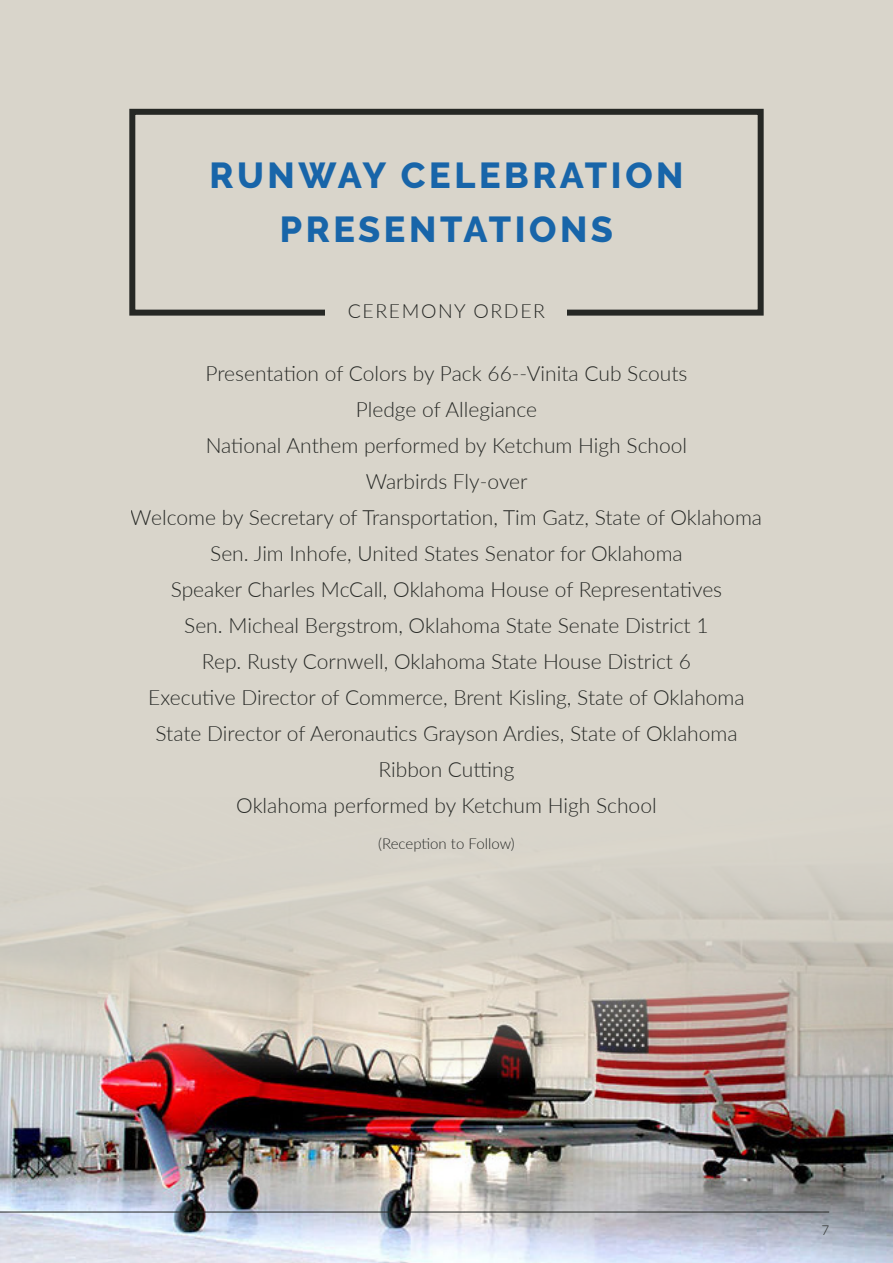
<style>
.page{position:relative;width:893px;height:1263px;background:#d9d5cb}
.page>*{position:absolute;margin:0;border:0;box-sizing:border-box;transform-origin:0 0}
.Header_-_Align_Cente{font:800 36px "Raleway";letter-spacing:.1em;color:#1865a9}
.t1{font:300 21px/36px "Lato";color:#262825;text-align:center}
.Subhead_-_Align_Cent{font:300 19.5px "Lato";letter-spacing:.08em;color:#262825}
.t2{font:300 15px "Lato";color:#262825}
.t3{font:300 13.5px "Lato";color:#262825}
</style>
<div class="page">
<img style="left:0;top:879px;width:893px;height:384px">
<div style="left:129px;top:109px;width:635px;height:207px;border:6px solid #262825"></div>
<hr style="left:0;top:1212px;width:829px;height:1px;background:#262825">
<div style="left:326px;top:299px;width:241px;height:22px;background:#d9d5cb"></div>
<p class="Header_-_Align_Cente" style="left:209px;top:155px;width:476px">RUNWAY CELEBRATION</p>
<p class="Header_-_Align_Cente" style="left:280px;top:209px;width:335px">PRESENTATIONS</p>
<p class="Subhead_-_Align_Cent" style="left:348px;top:297px;width:199px">CEREMONY ORDER</p>
<p class="t1" style="left:131px;top:354px;width:633px">Presentation of Colors by Pack 66--Vinita Cub Scouts<br>Pledge of Allegiance<br>National Anthem performed by Ketchum High School<br>Warbirds Fly-over<br>Welcome by Secretary of Transportation, Tim Gatz, State of Oklahoma Sen. Jim Inhofe, United States Senator for Oklahoma<br>Speaker Charles McCall, Oklahoma House of Representatives<br>Sen. Micheal Bergstrom, Oklahoma State Senate District 1<br>Rep. Rusty Cornwell, Oklahoma State House District 6<br>Executive Director of Commerce, Brent Kisling, State of Oklahoma State Director of Aeronautics Grayson Ardies, State of Oklahoma Ribbon Cutting<br>Oklahoma performed by Ketchum High School</p>
<p class="t2" style="left:378px;top:833px;width:138px">(Reception to Follow)</p>
<p class="t3" style="left:821px;top:1220px;width:9px">7</p>
</div>
